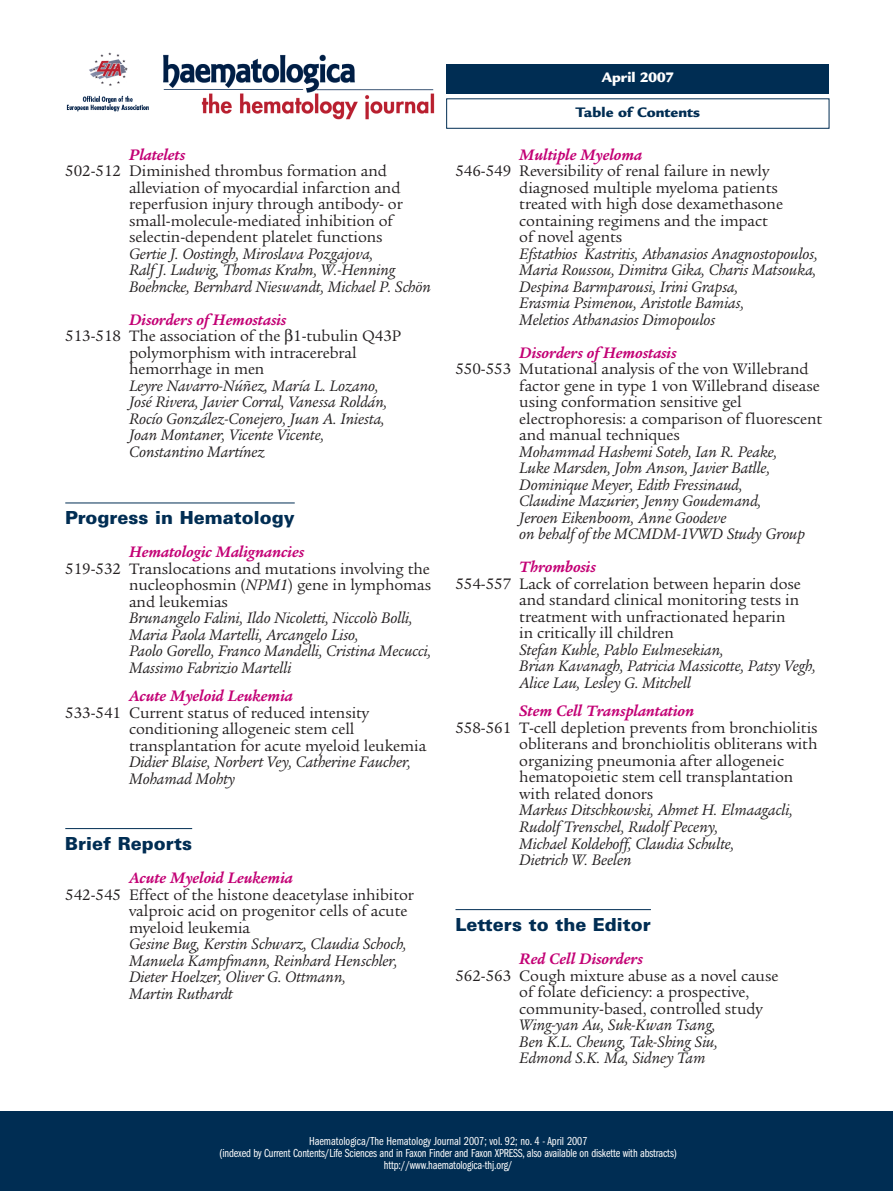
<style>
.page{position:relative;width:893px;height:1191px;background:#fff}
.page>*{position:absolute;margin:0;border:0;box-sizing:border-box;transform-origin:0 0}
.t1{font:900 18px "Univers";color:#002d53}
.t2{font:16.5px/16.5px "Legacy Serif";letter-spacing:-.005em;color:#231f20}
.t3{font:italic 16.5px/16.5px "Legacy Serif";letter-spacing:-.005em;color:#231f20}
.t4{font:italic 700 16.5px "Legacy Serif";letter-spacing:-.005em;color:#c30175}
.t5{font:900 15px "Legacy Sans";color:#002d53}
.t6{font:900 15px "Legacy Sans";color:#fff}
.t7{font:12px/12px "Franklin Gothic Book Cmpr";letter-spacing:-.015em;color:#fff;text-align:center}
.s1{font-style:italic}
</style>
<div class="page">
<hr style="left:65px;top:503px;width:230px;height:1px;background:#002d53">
<hr style="left:65px;top:828px;width:127px;height:1px;background:#002d53">
<hr style="left:455px;top:909px;width:196px;height:1px;background:#002d53">
<img style="left:66px;top:52px;width:369px;height:68px">
<div style="left:446px;top:64px;width:383px;height:30px;background:#002d53"></div>
<div style="left:0;top:1111px;width:893px;height:80px;background:#002d53"></div>
<p class="t6" style="left:602px;top:72px;width:74px">April 2007</p>
<p class="t4" style="left:129px;top:148px;width:58px">Platelets</p>
<p class="t2" style="left:129px;top:164px;width:275px;text-indent:-64px">502-512 Diminished thrombus formation and alleviation of myocardial infarction and reperfusion injury through antibody- or small-molecule-mediated inhibition of selectin-dependent platelet functions</p>
<p class="t3" style="left:129px;top:247px;width:303px">Gertie J. Oostingh, Miroslava Pozgajova,<br>Ralf J. Ludwig, Thomas Krahn, W.-Henning<br>Boehncke, Bernhard Nieswandt, Michael P. Schön</p>
<p class="t4" style="left:129px;top:313px;width:159px">Disorders of Hemostasis</p>
<p class="t2" style="left:129px;top:329px;width:274px;text-indent:-64px">513-518 The association of the 1-tubulin Q43P polymorphism with intracerebral hemorrhage in men</p>
<p class="t3" style="left:129px;top:379px;width:260px">Leyre Navarro-Núñez, María L. Lozano, José Rivera, Javier Corral, Vanessa Roldán, Rocío González-Conejero, Juan A. Iniesta, Joan Montaner, Vicente Vicente, Constantino Martínez</p>
<p class="t1" style="left:65px;top:511px;width:231px">Progress in Hematology</p>
<p class="t4" style="left:129px;top:546px;width:177px">Hematologic Malignancies</p>
<p class="t2" style="left:129px;top:562px;width:304px;text-align:justify;text-indent:-64px">519-532 Translocations and mutations involving the nucleophosmin (<span class="s1">NPM1</span>) gene in lymphomas and leukemias</p>
<p class="t3" style="left:129px;top:611px;width:304px">Brunangelo Falini, Ildo Nicoletti, Niccolò Bolli, Maria Paola Martelli, Arcangelo Liso,<br>Paolo Gorello, Franco Mandelli, Cristina Mecucci, Massimo Fabrizio Martelli</p>
<p class="t4" style="left:129px;top:690px;width:165px">Acute Myeloid Leukemia</p>
<p class="t2" style="left:129px;top:706px;width:299px;text-indent:-64px">533-541 Current status of reduced intensity conditioning allogeneic stem cell transplantation for acute myeloid leukemia</p>
<p class="t3" style="left:129px;top:755px;width:284px">Didier Blaise, Norbert Vey, Catherine Faucher,<br>Mohamad Mohty</p>
<p class="t1" style="left:65px;top:837px;width:128px">Brief Reports</p>
<p class="t4" style="left:129px;top:871px;width:165px">Acute Myeloid Leukemia</p>
<p class="t2" style="left:129px;top:887px;width:286px;text-indent:-64px">542-545 Effect of the histone deacetylase inhibitor valproic acid on progenitor cells of acute myeloid leukemia</p>
<p class="t3" style="left:129px;top:937px;width:279px">Gesine Bug, Kerstin Schwarz, Claudia Schoch, Manuela Kampfmann, Reinhard Henschler, Dieter Hoelzer, Oliver G. Ottmann,<br>Martin Ruthardt</p>
<p class="t5" style="left:576px;top:107px;width:126px">Table of Contents</p>
<p class="t4" style="left:519px;top:148px;width:124px">Multiple Myeloma</p>
<p class="t2" style="left:519px;top:164px;width:265px;text-indent:-64px">546-549 Reversibility of renal failure in newly diagnosed multiple myeloma patients treated with high dose dexamethasone containing regimens and the impact of novel agents</p>
<p class="t3" style="left:519px;top:247px;width:300px">Efstathios Kastritis, Athanasios Anagnostopoulos, Maria Roussou, Dimitra Gika, Charis Matsouka, Despina Barmparousi, Irini Grapsa,<br>Erasmia Psimenou, Aristotle Bamias,<br>Meletios Athanasios Dimopoulos</p>
<p class="t4" style="left:519px;top:346px;width:159px">Disorders of Hemostasis</p>
<p class="t2" style="left:519px;top:362px;width:305px;text-indent:-64px">550-553 Mutational analysis of the von Willebrand factor gene in type 1 von Willebrand disease using conformation sensitive gel electrophoresis: a comparison of fluorescent and manual techniques</p>
<p class="t3" style="left:519px;top:445px;width:287px">Mohammad Hashemi Soteh, Ian R. Peake, Luke Marsden, John Anson, Javier Batlle, Dominique Meyer, Edith Fressinaud,<br>Claudine Mazurier, Jenny Goudemand,<br>Jeroen Eikenboom, Anne Goodeve<br>on behalf of the MCMDM-1VWD Study Group</p>
<p class="t4" style="left:519px;top:561px;width:78px">Thrombosis</p>
<p class="t2" style="left:519px;top:577px;width:283px;text-indent:-64px">554-557 Lack of correlation between heparin dose and standard clinical monitoring tests in treatment with unfractionated heparin in critically ill children</p>
<p class="t3" style="left:519px;top:643px;width:298px">Stefan Kuhle, Pablo Eulmesekian,<br>Brian Kavanagh, Patricia Massicotte, Patsy Vegh,<br>Alice Lau, Lesley G. Mitchell</p>
<p class="t4" style="left:519px;top:705px;width:177px">Stem Cell Transplantation</p>
<p class="t2" style="left:519px;top:721px;width:300px;text-indent:-64px">558-561 T-cell depletion prevents from bronchiolitis obliterans and bronchiolitis obliterans with organizing pneumonia after allogeneic hematopoietic stem cell transplantation with related donors</p>
<p class="t3" style="left:519px;top:803px;width:275px">Markus Ditschkowski, Ahmet H. Elmaagacli, Rudolf Trenschel, Rudolf Peceny,<br>Michael Koldehoff, Claudia Schulte,<br>Dietrich W. Beelen</p>
<p class="t1" style="left:455px;top:918px;width:197px">Letters to the Editor</p>
<p class="t4" style="left:519px;top:952px;width:125px">Red Cell Disorders</p>
<p class="t2" style="left:519px;top:968px;width:261px;text-indent:-64px">562-563 Cough mixture abuse as a novel cause of folate deficiency: a prospective, community-based, controlled study</p>
<p class="t3" style="left:519px;top:1018px;width:200px">Wing-yan Au, Suk-Kwan Tsang,<br>Ben K.L. Cheung, Tak-Shing Siu,<br>Edmond S.K. Ma, Sidney Tam</p>
<p class="t7" style="left:220px;top:1136px;width:459px">Haematologica/The Hematology Journal 2007; vol. 92; no. 4 - April 2007<br>(indexed by Current Contents/Life Sciences and in Faxon Finder and Faxon XPRESS, also available on diskette with abstracts) http://www.haematologica-thj.org/</p>
</div>
